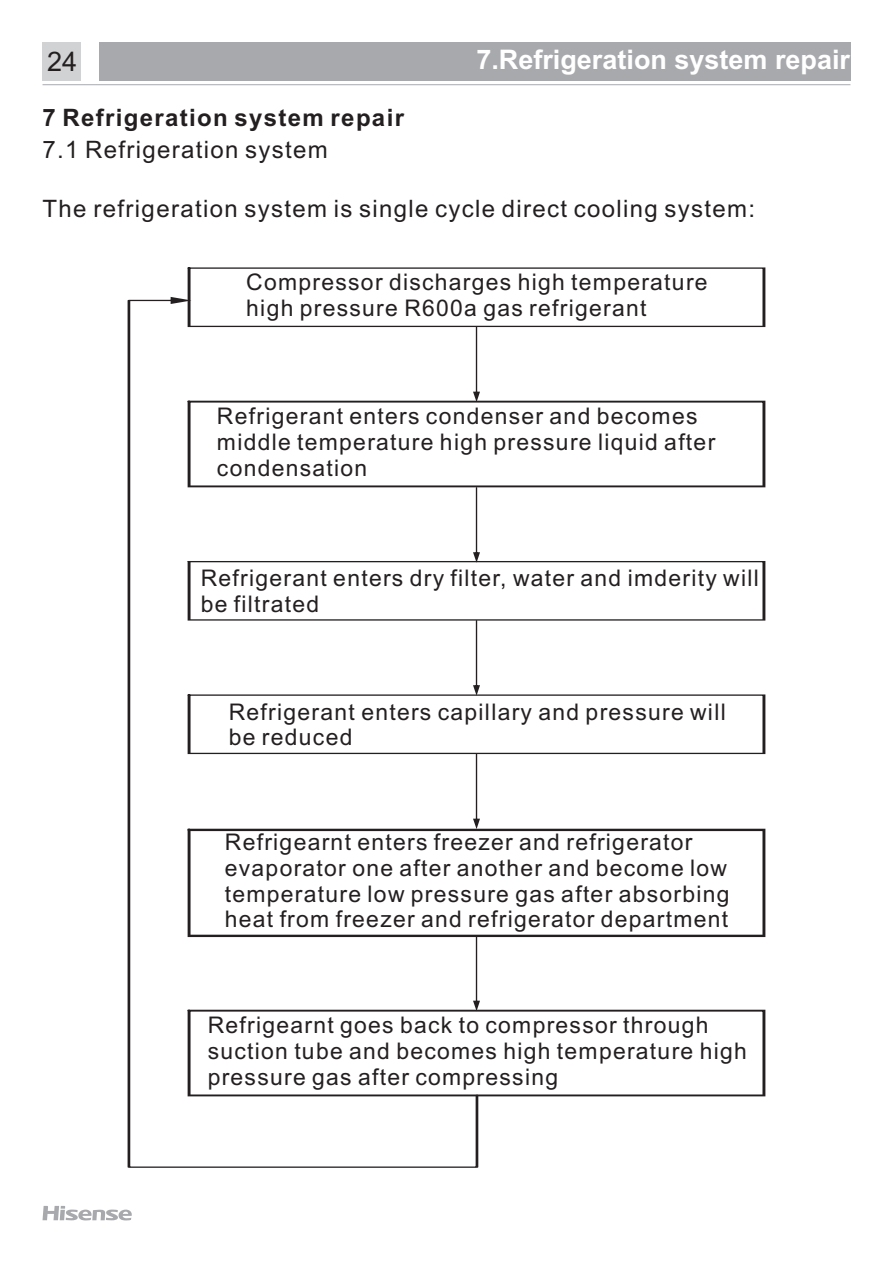
<style>
.page{position:relative;width:893px;height:1263px;background:#fff}
.page>*{position:absolute;margin:0;border:0;box-sizing:border-box;transform-origin:0 0}
.t1{font:700 27px "Arial";color:#fff}
.t2{font:27px "Arial Unicode MS";color:#231f20}
.t3{font:24px "Arial";letter-spacing:.055em;color:#231f20}
.t4{font:700 24px "Arial";letter-spacing:.055em;color:#231f20}
.t5{font:22.95px/25.7px "Arial";letter-spacing:.055em;color:#231f20}
.s1{font-family:"Arial"}
</style>
<div class="page">
<div style="left:99px;top:43px;width:751px;height:38px;background:#a8a9ad"></div>
<div style="left:43px;top:43px;width:38px;height:38px;background:#d1d2d4"></div>
<hr style="left:43px;top:84px;width:807px;height:1px;background:#a8a9ad">
<svg style="left:43px;top:1206px;width:89px;height:14px"></svg>
<svg style="left:188px;top:267px;width:577px;height:134px"></svg>
<svg style="left:478px;top:401px;width:287px;height:86px"></svg>
<svg style="left:478px;top:487px;width:287px;height:342px"></svg>
<svg style="left:478px;top:829px;width:287px;height:108px"></svg>
<svg style="left:478px;top:935px;width:2px;height:75px"></svg>
<svg style="left:478px;top:1010px;width:287px;height:86px"></svg>
<svg style="left:128px;top:297px;width:350px;height:871px"></svg>
<p class="t2" style="left:47px;top:52px;width:32px">2<span class="s1">4</span></p>
<p class="t1" style="left:476px;top:49px;width:375px">7.Refrigeration system repair</p>
<p class="t4" style="left:43px;top:108px;width:363px">7 Refrigeration system repair</p>
<p class="t3" style="left:43px;top:141px;width:287px">7.1 Refrigeration system</p>
<p class="t3" style="left:43px;top:200px;width:714px">The refrigeration system is single cycle direct cooling system:</p>
<p class="t5" style="left:246px;top:272px;width:463px">Compressor discharges high temperature high pressure R600a gas refrigerant</p>
<p class="t5" style="left:217px;top:406px;width:500px">Refrigerant enters condenser and becomes middle temperature high pressure liquid after condensation</p>
<p class="t5" style="left:201px;top:567px;width:560px">Refrigerant enters dry filter, water and imderity will be filtrated</p>
<p class="t5" style="left:229px;top:701px;width:498px">Refrigerant enters capillary and pressure will be reduced</p>
<p class="t5" style="left:225px;top:832px;width:506px">Refrigearnt enters freezer and refrigerator evaporator one after another and become low temperature low pressure gas after absorbing heat from freezer and refrigerator department</p>
<p class="t5" style="left:208px;top:1014px;width:541px">Refrigearnt goes back to compressor through suction tube and becomes high temperature high pressure gas after compressing</p>
</div>
